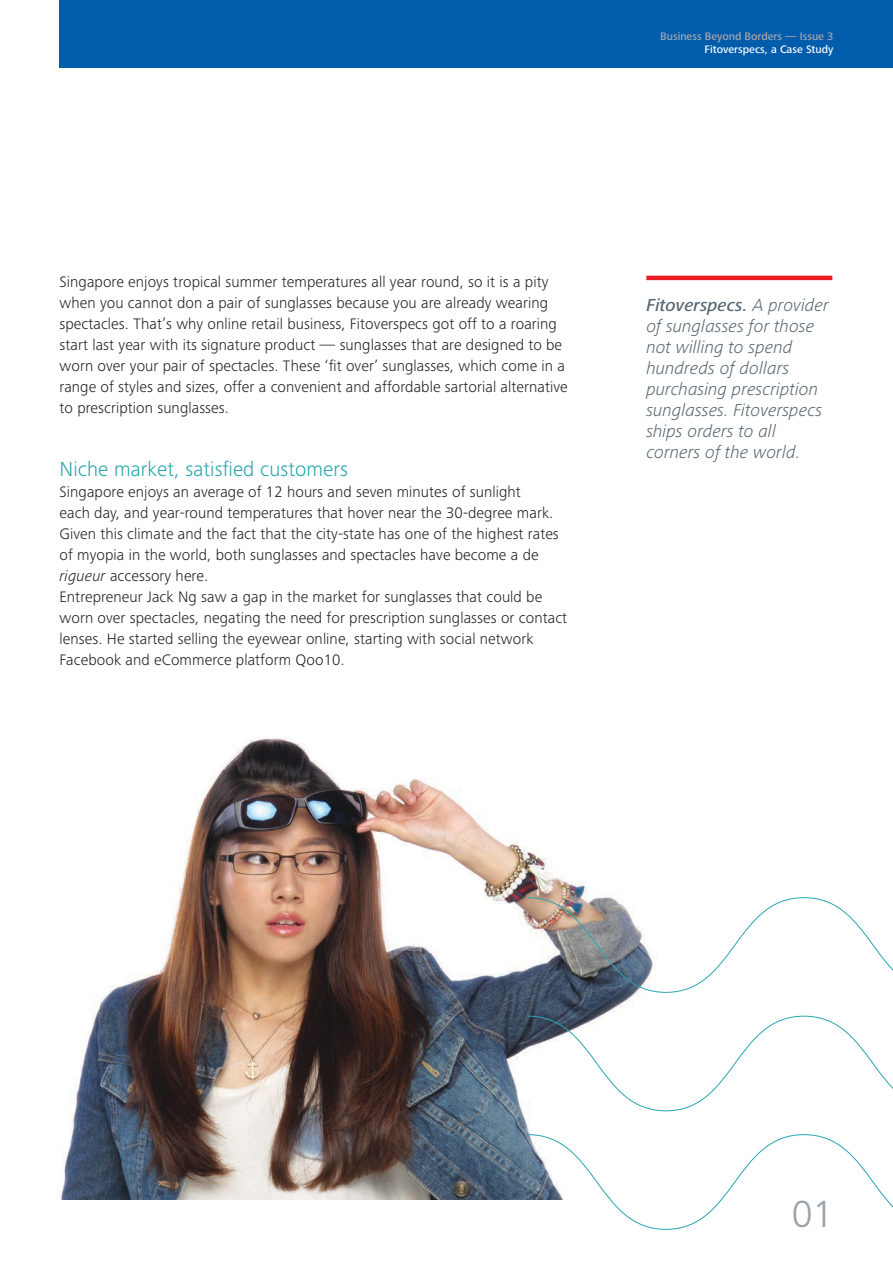
<style>
.page{position:relative;width:893px;height:1263px;background:#fff}
.page>*{position:absolute;margin:0;border:0;box-sizing:border-box;transform-origin:0 0}
.t1{font:300 37.5px "Frutiger LT Std";color:#9ba2aa}
.t2{font:300 21px "Frutiger Next Pro";letter-spacing:.005em;color:#28a5b0}
.t3{font:italic 300 18px/21px "Frutiger Next Pro";color:#576671}
.t4{font:300 15.75px/21px "Frutiger Next Pro";letter-spacing:.005em;color:#231f20}
.t5{font:500 11.25px "Frutiger Next Pro";color:#a8a9ad}
.t6{font:500 11.25px "Frutiger Next Pro";color:#fff}
.s1{font-style:italic}
.s2{font-weight:500}
</style>
<div class="page">
<div style="left:60px;top:0;width:833px;height:67px;background:#015dab"></div>
<img style="left:60px;top:737px;width:612px;height:462px">
<svg style="left:527px;top:897px;width:366px;height:96px"></svg>
<svg style="left:527px;top:1015px;width:366px;height:96px"></svg>
<svg style="left:527px;top:1134px;width:366px;height:96px"></svg>
<hr style="left:646px;top:276px;width:186px;height:4px;background:#ee1d23">
<p class="t5" style="left:660px;top:30px;width:175px">Business Beyond Borders — Issue 3</p>
<p class="t6" style="left:705px;top:43px;width:130px">Fitoverspecs, a Case Study</p>
<p class="t4" style="left:60px;top:271px;width:510px">Singapore enjoys tropical summer temperatures all year round, so it is a pity when you cannot don a pair of sunglasses because you are already wearing spectacles. That’s why online retail business, Fitoverspecs got off to a roaring start last year with its signature product — sunglasses that are designed to be worn over your pair of spectacles. These ‘fit over’ sunglasses, which come in a range of styles and sizes, offer a convenient and affordable sartorial alternative to prescription sunglasses.</p>
<p class="t2" style="left:60px;top:457px;width:290px">Niche market, satisfied customers</p>
<p class="t4" style="left:60px;top:481px;width:501px">Singapore enjoys an average of 12 hours and seven minutes of sunlight<br>each day, and year-round temperatures that hover near the 30-degree mark.<br>Given this climate and the fact that the city-state has one of the highest rates of myopia in the world, both sunglasses and spectacles have become a de <span class="s1">rigueur</span> accessory here.</p>
<p class="t4" style="left:60px;top:586px;width:509px">Entrepreneur Jack Ng saw a gap in the market for sunglasses that could be worn over spectacles, negating the need for prescription sunglasses or contact lenses. He started selling the eyewear online, starting with social network Facebook and eCommerce platform Qoo10.</p>
<p class="t3" style="left:646px;top:294px;width:184px"><span class="s2">Fitoverspecs.</span> A provider of sunglasses for those not willing to spend hundreds of dollars purchasing prescription sunglasses. Fitoverspecs ships orders to all corners of the world.</p>
<p class="t1" style="left:792px;top:1193px;width:43px">01</p>
</div>
